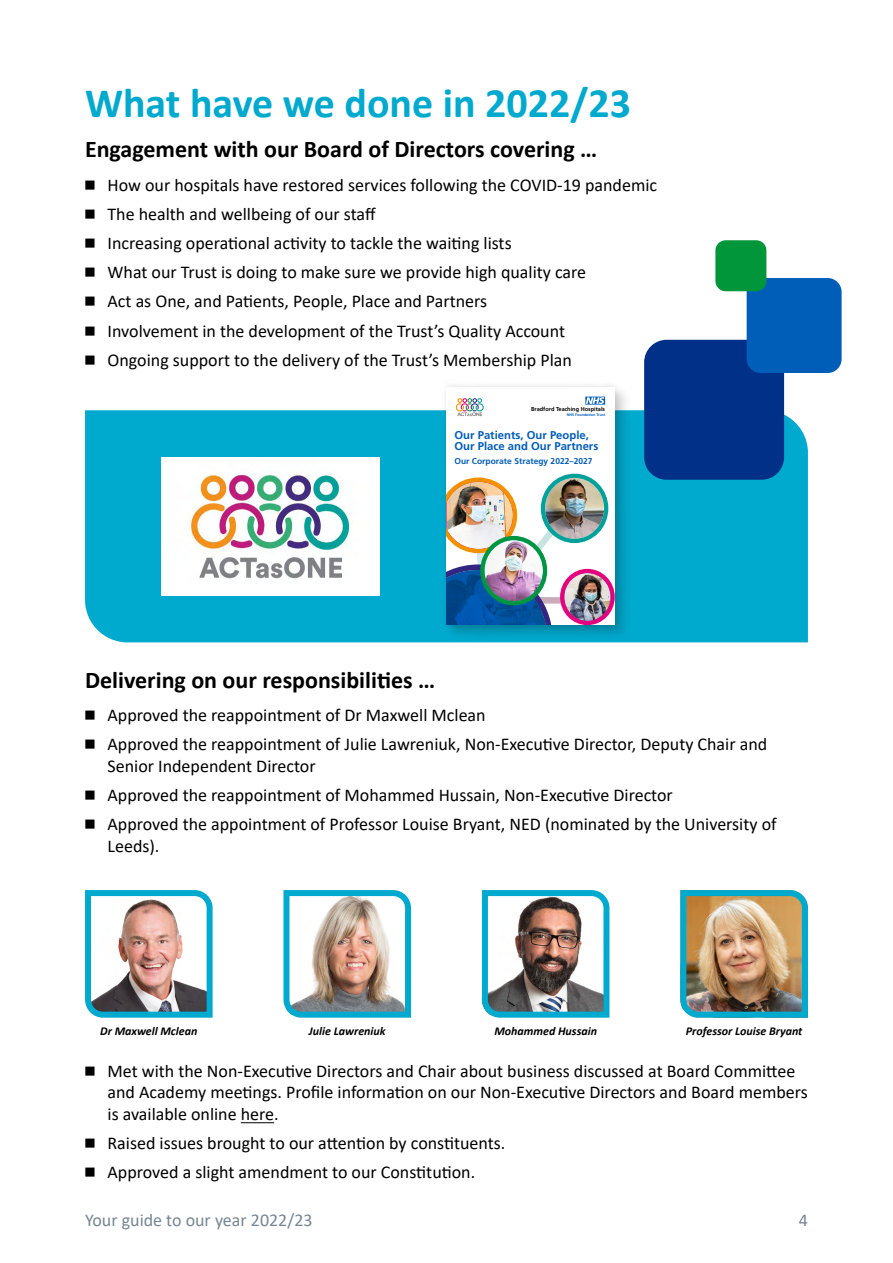
<style>
.page{position:relative;width:893px;height:1263px;background:#fff}
.page>*{position:absolute;margin:0;border:0;box-sizing:border-box;transform-origin:0 0}
.t1{font:700 42px "Calibri";color:#00a9ce}
.t2{font:700 24px "Calibri";color:#000}
.t3{font:18px/29.1px "Calibri";color:#000}
.t4{font:18px "Calibri";color:#768692}
.t5{font:italic 700 12px "Calibri";color:#000}
.t6{font:700 11.25px/10.9px "Frutiger";color:#005cb9}
.t7{font:700 8.55px "Frutiger";color:#005cb9}
.t8{font:700 5.7px "Frutiger";color:#000}
.t9{font:700 3.75px "Frutiger";color:#005cb9}
.s1{font-family:"Commercial Pi BT"}
</style>
<div class="page">
<div style="left:85px;top:410px;width:723px;height:232px;background:#00a9ce"></div>
<div style="left:644px;top:340px;width:140px;height:140px;background:#003087;border-radius:22px"></div>
<div style="left:747px;top:278px;width:95px;height:95px;background:#005eb8;border-radius:14px"></div>
<div style="left:715px;top:240px;width:51px;height:51px;background:#009639;border-radius:10px"></div>
<hr style="left:241px;top:1122px;width:33px;height:1px;background:#000">
<img style="left:680px;top:890px;width:128px;height:128px">
<img style="left:283px;top:890px;width:129px;height:128px">
<img style="left:481px;top:890px;width:129px;height:128px">
<img style="left:85px;top:890px;width:128px;height:128px">
<div style="left:443px;top:383px;width:188px;height:258px;background:#000;opacity:.2"></div>
<div style="left:441px;top:381px;width:179px;height:250px;background:#000;opacity:.1"></div>
<div style="left:446px;top:387px;width:169px;height:238px;background:#fff"></div>
<svg style="left:585px;top:397px;width:20px;height:8px"></svg>
<img style="left:589px;top:573px;width:21px;height:48px">
<div style="left:560px;top:569px;width:55px;height:56px;border:4px solid #e6007d;border-radius:50%"></div>
<img style="left:446px;top:477px;width:143px;height:148px">
<img style="left:545px;top:478px;width:59px;height:61px">
<div style="left:541px;top:474px;width:67px;height:69px;border:4px solid #00a19a;border-radius:50%"></div>
<img style="left:484px;top:540px;width:59px;height:61px">
<div style="left:480px;top:536px;width:67px;height:69px;border:4px solid #009641;border-radius:50%"></div>
<svg style="left:455px;top:398px;width:29px;height:18px"></svg>
<div style="left:161px;top:457px;width:218px;height:139px;background:#fff"></div>
<img style="left:187px;top:474px;width:166px;height:105px">
<h1 class="t1" style="left:85px;top:73px;width:547px">What have we done in 2022/23</h1>
<h2 class="t2" style="left:85px;top:132px;width:514px">Engagement with our Board of Directors covering …</h2>
<p class="t3" style="left:85px;top:170px;width:574px"><span class="s1">4</span> How our hospitals have restored services following the COVID-19 pandemic <span class="s1">4</span> The health and wellbeing of our staff<br><span class="s1">4</span> Increasing operational activity to tackle the waiting lists<br><span class="s1">4</span> What our Trust is doing to make sure we provide high quality care<br><span class="s1">4</span> Act as One, and Patients, People, Place and Partners<br><span class="s1">4</span> Involvement in the development of the Trust’s Quality Account<br><span class="s1">4</span> Ongoing support to the delivery of the Trust’s Membership Plan</p>
<p class="t8" style="left:531px;top:406px;width:76px">Bradford Teaching Hospitals</p>
<p class="t9" style="left:567px;top:412px;width:40px">NHS Foundation Trust</p>
<p class="t6" style="left:454px;top:430px;width:145px">Our Patients, Our People,<br>Our Place and Our Partners</p>
<p class="t7" style="left:454px;top:456px;width:140px">Our Corporate Strategy 2022–2027</p>
<h2 class="t2" style="left:85px;top:662px;width:352px">Delivering on our responsibilities …</h2>
<p class="t3" style="left:85px;top:700px;width:684px"><span class="s1">4</span> Approved the reappointment of Dr Maxwell Mclean<br><span class="s1">4</span> Approved the reappointment of Julie Lawreniuk, Non-Executive Director, Deputy Chair and</p>
<p class="t3" style="left:85px;top:751px;width:693px;text-indent:23px">Senior Independent Director<br><span class="s1">4</span> Approved the reappointment of Mohammed Hussain, Non-Executive Director<br><span class="s1">4</span> Approved the appointment of Professor Louise Bryant, NED (nominated by the University of</p>
<p class="t3" style="left:108px;top:831px;width:53px">Leeds).</p>
<p class="t5" style="left:100px;top:1023px;width:99px">Dr Maxwell Mclean</p>
<p class="t5" style="left:309px;top:1023px;width:78px">Julie Lawreniuk</p>
<p class="t5" style="left:494px;top:1023px;width:104px">Mohammed Hussain</p>
<p class="t5" style="left:686px;top:1023px;width:118px">Professor Louise Bryant</p>
<p class="t3" style="left:108px;top:1059px;width:702px;line-height:21.6px;text-indent:-23px"><span class="s1">4</span> Met with the Non-Executive Directors and Chair about business discussed at Board Committee and Academy meetings. Profile information on our Non-Executive Directors and Board members is available online here.</p>
<p class="t3" style="left:85px;top:1128px;width:422px"><span class="s1">4</span> Raised issues brought to our attention by constituents.<br><span class="s1">4</span> Approved a slight amendment to our Constitution.</p>
<p class="t4" style="left:85px;top:1207px;width:229px">Your guide to our year 2022/23</p>
<p class="t4" style="left:799px;top:1207px;width:11px">4</p>
</div>
